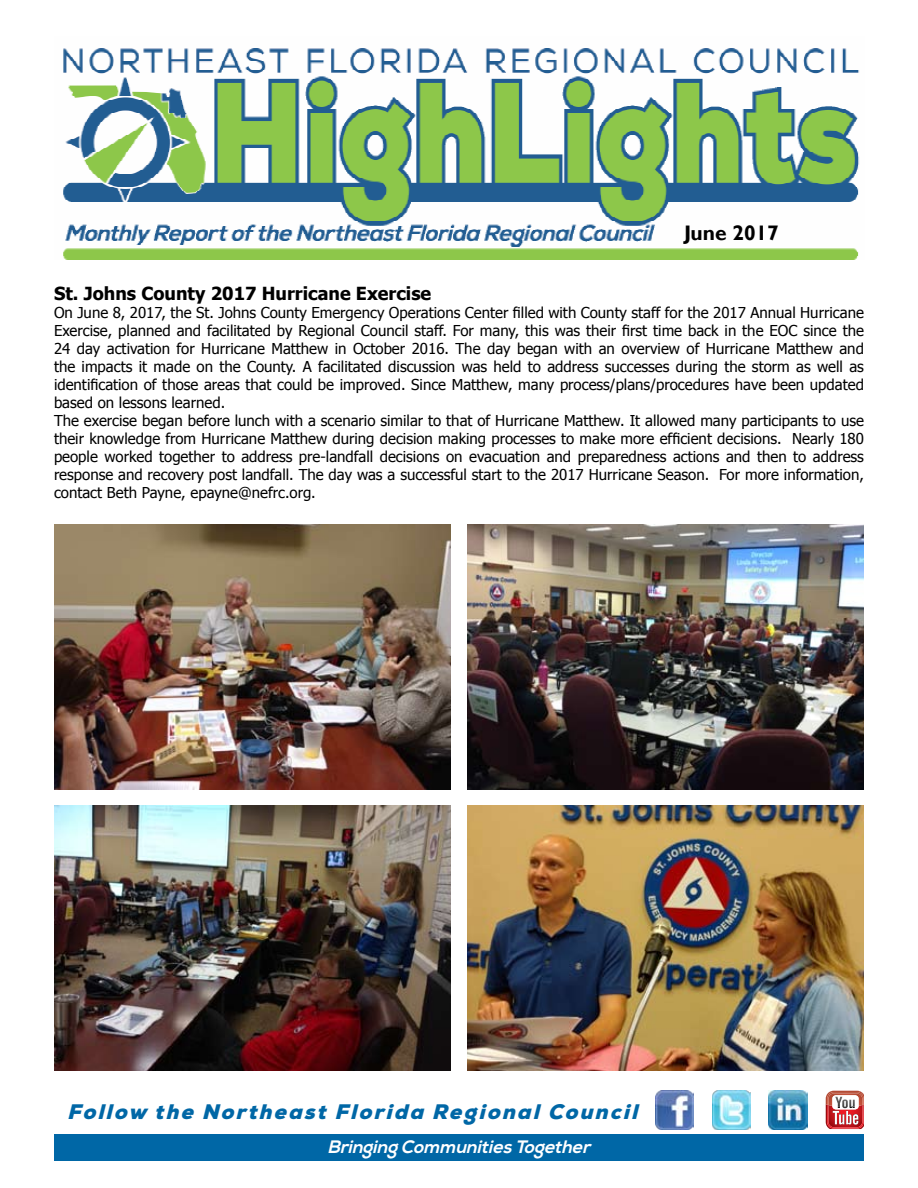
<style>
.page{position:relative;width:918px;height:1188px;background:#fff}
.page>*{position:absolute;margin:0;border:0;box-sizing:border-box;transform-origin:0 0}
.t1{font:italic 900 21px "Nexa";color:#0067a6}
.t2{font:700 21px "Gill Sans";color:#000}
.t3{font:700 18px "Tahoma";color:#000}
.t4{font:italic 700 18px "Nexa";color:#fff}
.t5{font:15px/18px "Tahoma";color:#000}
</style>
<div class="page">
<div style="left:54px;top:1135px;width:810px;height:26px;background:#0067a6"></div>
<img style="left:655px;top:1091px;width:39px;height:38px">
<img style="left:712px;top:1091px;width:38px;height:38px">
<img style="left:769px;top:1091px;width:38px;height:38px">
<svg style="left:826px;top:1091px;width:38px;height:38px"></svg>
<img style="left:63px;top:48px;width:797px;height:211px">
<img style="left:467px;top:525px;width:397px;height:264px">
<img style="left:467px;top:806px;width:397px;height:264px">
<img style="left:54px;top:806px;width:397px;height:264px">
<img style="left:54px;top:525px;width:397px;height:264px">
<h1 class="t2" style="left:684px;top:221px;width:96px">June 2017</h1>
<p class="t3" style="left:54px;top:281px;width:379px">St. Johns County 2017 Hurricane Exercise</p>
<p class="t5" style="left:54px;top:303px;width:812px">On June 8, 2017, the St. Johns County Emergency Operations Center filled with County staff for the 2017 Annual Hurricane Exercise, planned and facilitated by Regional Council staff. For many, this was their first time back in the EOC since the 24 day activation for Hurricane Matthew in October 2016. The day began with an overview of Hurricane Matthew and the impacts it made on the County. A facilitated discussion was held to address successes during the storm as well as identification of those areas that could be improved. Since Matthew, many process/plans/procedures have been updated based on lessons learned.<br>The exercise began before lunch with a scenario similar to that of Hurricane Matthew. It allowed many participants to use their knowledge from Hurricane Matthew during decision making processes to make more efficient decisions. Nearly 180 people worked together to address pre-landfall decisions on evacuation and preparedness actions and then to address response and recovery post landfall. The day was a successful start to the 2017 Hurricane Season. For more information, contact Beth Payne, epayne@nefrc.org.</p>
<h1 class="t1" style="left:67px;top:1099px;width:578px">Follow the Northeast Florida Regional Council</h1>
<p class="t4" style="left:328px;top:1136px;width:269px">Bringing CommunitiesTogether</p>
</div>
